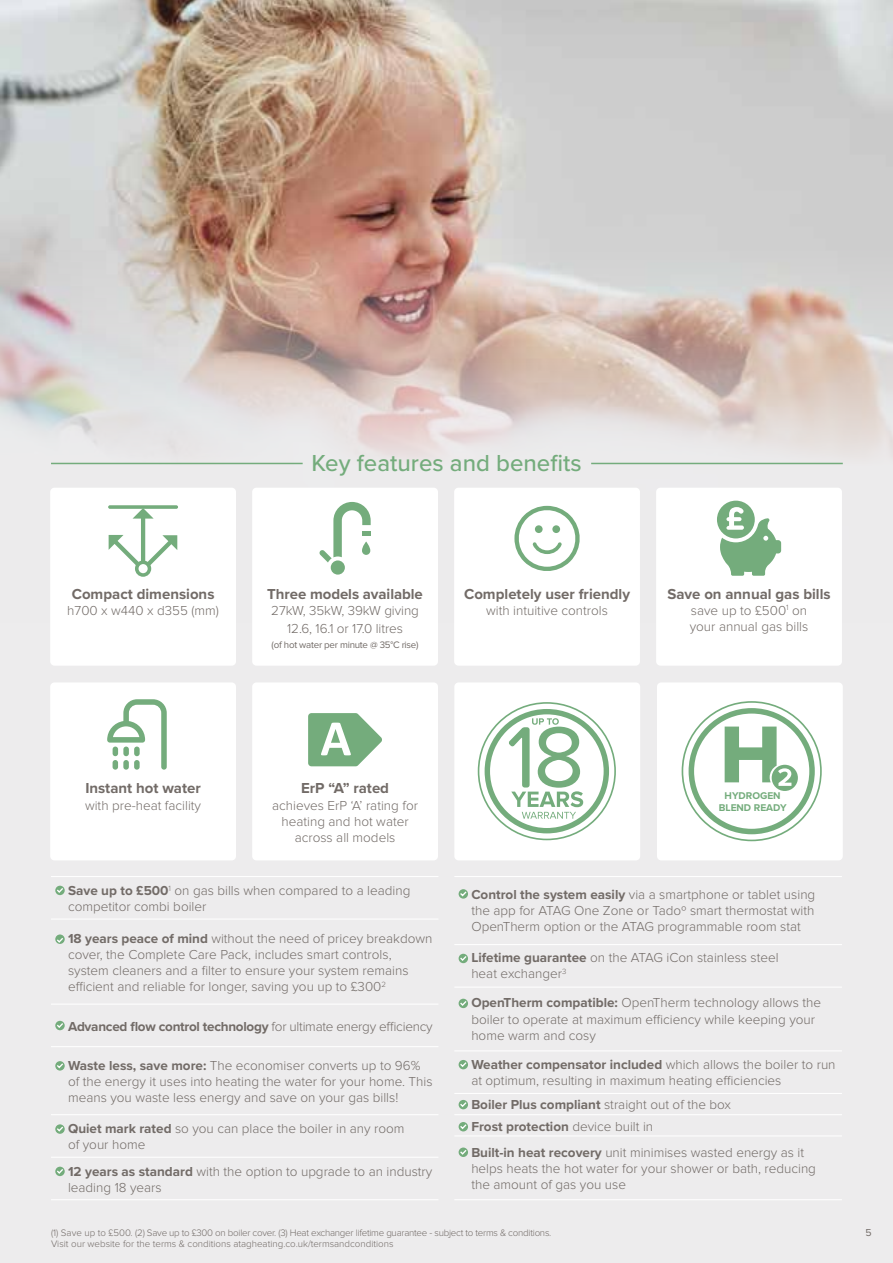
<style>
.page{position:relative;width:893px;height:1263px;background:#edeced}
.page>*{position:absolute;margin:0;border:0;box-sizing:border-box;transform-origin:0 0}
.t1{font:500 24px "Proxima Nova";color:#74ac7c}
.t2{font:700 15px "Proxima Nova";color:#726b67}
.t3{font:300 13.5px/16.2px "Proxima Nova";color:#726b67}
.t4{font:700 13.5px/21.3px "Proxima Nova";color:#726b67}
.t5{font:700 13.5px "Proxima Nova";letter-spacing:-.02em;color:#726b67}
.t6{font:10.5px "Proxima Nova";color:#726b67}
.t7{font:700 10.2px/12.1px "Proxima Nova";color:#74ac7c;text-align:center}
.t8{font:300 9.75px/11.7px "Proxima Nova";color:#726b67}
.t9{font:9.75px "Proxima Nova";letter-spacing:-.025em;color:#726b67}
.s1{font-weight:700}
.s2{font-weight:300}
</style>
<div class="page">
<img style="left:0;top:0;width:893px;height:465px">
<div style="left:50px;top:488px;width:186px;height:178px;background:#fff;border-radius:4px"></div>
<div style="left:50px;top:682px;width:186px;height:178px;background:#fff;border-radius:4px"></div>
<div style="left:252px;top:682px;width:186px;height:178px;background:#fff;border-radius:4px"></div>
<div style="left:454px;top:682px;width:186px;height:178px;background:#fff;border-radius:4px"></div>
<div style="left:252px;top:488px;width:186px;height:178px;background:#fff;border-radius:4px"></div>
<div style="left:656px;top:488px;width:186px;height:178px;background:#fff;border-radius:4px"></div>
<div style="left:454px;top:488px;width:186px;height:178px;background:#fff;border-radius:4px"></div>
<svg style="left:108px;top:505px;width:70px;height:4px"></svg>
<svg style="left:109px;top:508px;width:68px;height:69px"></svg>
<svg style="left:514px;top:506px;width:66px;height:65px"></svg>
<svg style="left:717px;top:501px;width:64px;height:75px"></svg>
<svg style="left:107px;top:699px;width:60px;height:71px"></svg>
<svg style="left:308px;top:713px;width:74px;height:53px"></svg>
<div style="left:331px;top:560px;width:14px;height:15px;background:#74ac7c;border-radius:50%"></div>
<svg style="left:319px;top:502px;width:52px;height:60px"></svg>
<svg style="left:362px;top:541px;width:8px;height:14px"></svg>
<hr style="left:591px;top:463px;width:252px;height:1px;background:#74ac7c">
<hr style="left:51px;top:463px;width:252px;height:1px;background:#74ac7c">
<hr style="left:51px;top:876px;width:387px;height:1px;background:#fff">
<hr style="left:51px;top:918px;width:387px;height:1px;background:#fff">
<hr style="left:51px;top:1003px;width:387px;height:2px;background:#fff">
<hr style="left:51px;top:1046px;width:387px;height:1px;background:#fff">
<hr style="left:51px;top:1114px;width:387px;height:1px;background:#fff">
<hr style="left:51px;top:1157px;width:387px;height:1px;background:#fff">
<hr style="left:51px;top:1199px;width:387px;height:1px;background:#fff">
<div style="left:55px;top:886px;width:10px;height:9px;background:#7db185;border-radius:50%"></div>
<svg style="left:55px;top:886px;width:10px;height:8px"></svg>
<svg style="left:55px;top:936px;width:10px;height:8px"></svg>
<div style="left:55px;top:1021px;width:10px;height:9px;background:#74ac7c;border-radius:50%"></div>
<svg style="left:55px;top:1022px;width:10px;height:7px"></svg>
<svg style="left:55px;top:1062px;width:10px;height:7px"></svg>
<svg style="left:55px;top:1124px;width:10px;height:10px"></svg>
<svg style="left:55px;top:1125px;width:10px;height:7px"></svg>
<div style="left:55px;top:1167px;width:10px;height:9px;background:#7eb185;border-radius:50%"></div>
<svg style="left:55px;top:1167px;width:10px;height:8px"></svg>
<hr style="left:454px;top:876px;width:388px;height:1px;background:#fff">
<hr style="left:454px;top:944px;width:388px;height:1px;background:#fff">
<hr style="left:454px;top:986px;width:388px;height:2px;background:#fff">
<hr style="left:454px;top:1050px;width:388px;height:1px;background:#fff">
<hr style="left:454px;top:1093px;width:388px;height:1px;background:#fff">
<hr style="left:454px;top:1114px;width:388px;height:1px;background:#fff">
<hr style="left:454px;top:1135px;width:388px;height:1px;background:#fff">
<hr style="left:454px;top:1199px;width:388px;height:1px;background:#fff">
<svg style="left:459px;top:889px;width:9px;height:10px"></svg>
<svg style="left:459px;top:890px;width:9px;height:7px"></svg>
<svg style="left:459px;top:1061px;width:9px;height:7px"></svg>
<svg style="left:459px;top:999px;width:9px;height:8px"></svg>
<svg style="left:459px;top:954px;width:9px;height:8px"></svg>
<svg style="left:459px;top:1101px;width:9px;height:7px"></svg>
<div style="left:657px;top:682px;width:186px;height:178px;background:#fff;border-radius:4px"></div>
<svg style="left:477px;top:702px;width:139px;height:139px"></svg>
<svg style="left:682px;top:701px;width:140px;height:140px"></svg>
<svg style="left:459px;top:1123px;width:9px;height:7px"></svg>
<svg style="left:459px;top:1148px;width:9px;height:8px"></svg>
<p class="t2" style="left:72px;top:582px;width:144px">Compact dimensions</p>
<p class="t3" style="left:67px;top:603px;width:153px">h700 x w440 x d355 (mm)</p>
<h1 class="t1" style="left:311px;top:445px;width:272px">Key features and benefits</h1>
<p class="t2" style="left:267px;top:582px;width:157px">Three models available</p>
<p class="t3" style="left:271px;top:602px;width:149px;line-height:18px;text-align:center">27kW, 35kW, 39kW giving<br>12.6, 16.1 or 17.0 litres</p>
<p class="t9" style="left:272px;top:640px;width:148px">(of hot water per minute @ 35°C rise)</p>
<p class="t2" style="left:464px;top:582px;width:167px">Completely user friendly</p>
<p class="t3" style="left:486px;top:603px;width:123px">with intuitive controls</p>
<p class="t2" style="left:667px;top:582px;width:165px">Save on annual gas bills</p>
<p class="t3" style="left:690px;top:603px;width:120px">save up to £500<sup>1</sup> on your annual gas bills</p>
<p class="t2" style="left:85px;top:777px;width:117px">Instant hot water</p>
<p class="t3" style="left:85px;top:797px;width:118px">with pre-heat facility</p>
<p class="t2" style="left:301px;top:777px;width:90px">ErP “A” rated</p>
<p class="t3" style="left:272px;top:797px;width:147px;text-align:center">achieves ErP ‘A’ rating for heating and hot water across all models</p>
<p class="t3" style="left:68px;top:883px;width:344px"><span class="s1">Save up to £500</span><sup>1</sup> on gas bills when compared to a leading competitor combi boiler</p>
<p class="t3" style="left:68px;top:930px;width:366px"><span class="s1">18 years peace of mind</span> without the need of pricey breakdown cover, the Complete Care Pack, includes smart controls, system cleaners and a filter to ensure your system remains efficient and reliable for longer, saving you up to £300<sup>2</sup></p>
<p class="t5" style="left:68px;top:1016px;width:366px">Advanced flow control technology <span class="s2">for ultimate energy efficiency</span></p>
<p class="t3" style="left:68px;top:1058px;width:366px"><span class="s1">Waste less, save more:</span> The economiser converts up to 96% of the energy it uses into heating the water for your home. This means you waste less energy and save on your gas bills!</p>
<p class="t3" style="left:68px;top:1121px;width:338px"><span class="s1">Quiet mark rated</span> so you can place the boiler in any room of your home</p>
<p class="t3" style="left:68px;top:1164px;width:366px"><span class="s1">12 years as standard</span> with the option to upgrade to an industry leading 18 years</p>
<p class="t7" style="left:719px;top:789px;width:69px">HYDROGEN<br>BLEND READY</p>
<p class="t3" style="left:471px;top:887px;width:345px;text-align:justify"><span class="s1">Control the system easily</span> via a smartphone or tablet using the app for ATAG One Zone or Tadoº smart thermostat with OpenTherm option or the ATAG programmable room stat</p>
<p class="t3" style="left:471px;top:950px;width:309px"><span class="s1">Lifetime guarantee</span> on the ATAG iCon stainless steel heat exchanger<sup>3</sup></p>
<p class="t3" style="left:471px;top:995px;width:351px"><span class="s1">OpenTherm compatible:</span> OpenTherm technology allows the boiler to operate at maximum efficiency while keeping your home warm and cosy</p>
<p class="t3" style="left:471px;top:1056px;width:366px"><span class="s1">Weather compensator included</span> which allows the boiler to run at optimum, resulting in maximum heating efficiencies</p>
<p class="t4" style="left:471px;top:1094px;width:261px">Boiler Plus compliant <span class="s2">straight out of the box<br></span>Frost protection <span class="s2">device built in</span></p>
<p class="t3" style="left:471px;top:1145px;width:346px"><span class="s1">Built-in heat recovery</span> unit minimises wasted energy as it helps heats the hot water for your shower or bath, reducing the amount of gas you use</p>
<p class="t8" style="left:51px;top:1227px;width:502px">(1) Save up to £500. (2) Save up to £300 on boiler cover. (3) Heat exchanger lifetime guarantee - subject to terms &amp; conditions.<br>Visit our website for the terms &amp; conditions atagheating.co.uk/termsandconditions</p>
<p class="t6" style="left:865px;top:1227px;width:8px">5</p>
</div>
